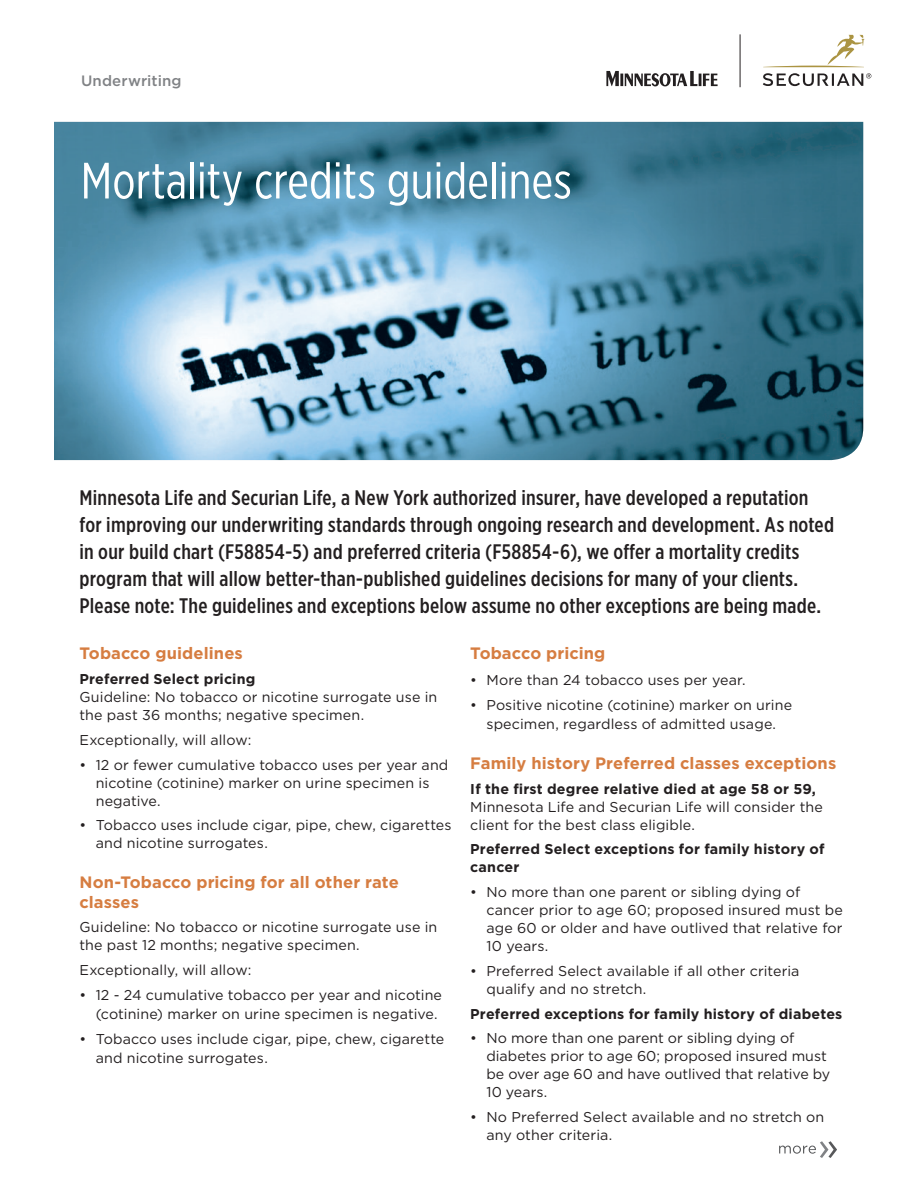
<style>
.page{position:relative;width:918px;height:1188px;background:#fff}
.page>*{position:absolute;margin:0;border:0;box-sizing:border-box;transform-origin:0 0}
.t1{font:51px "Gotham X Narrow";color:#fff}
.t2{font:500 21px/27px "Gotham X Narrow";letter-spacing:.015em;color:#231f20}
.t3{font:700 16.5px/19.5px "Gotham";letter-spacing:.005em;color:#d67d41}
.t4{font:500 15px "Gotham";letter-spacing:.01em;color:#808285}
.t5{font:14.25px/18px "Gotham";letter-spacing:.005em;color:#231f20}
.t6{font:700 14.25px/18px "Gotham";letter-spacing:.01em;color:#231f20}
</style>
<div class="page">
<img style="left:54px;top:122px;width:809px;height:338px">
<svg style="left:779px;top:1141px;width:58px;height:17px"></svg>
<hr style="left:740px;top:34px;width:1px;height:53px;background:#231f20">
<svg style="left:763px;top:73px;width:108px;height:13px"></svg>
<svg style="left:763px;top:35px;width:101px;height:32px"></svg>
<svg style="left:606px;top:71px;width:112px;height:15px"></svg>
<p class="t4" style="left:81px;top:71px;width:102px">Underwriting</p>
<h1 class="t1" style="left:81px;top:150px;width:492px">Mortality credits guidelines</h1>
<p class="t2" style="left:80px;top:484px;width:756px">Minnesota Life and Securian Life, a New York authorized insurer, have developed a reputation for improving our underwriting standards through ongoing research and development. As noted in our build chart (F58854-5) and preferred criteria (F58854-6), we offer a mortality credits program that will allow better-than-published guidelines decisions for many of your clients.<br>Please note: The guidelines and exceptions below assume no other exceptions are being made.</p>
<p class="t3" style="left:80px;top:644px;width:165px">Tobacco guidelines</p>
<p class="t6" style="left:80px;top:670px;width:177px">Preferred Select pricing</p>
<p class="t5" style="left:80px;top:688px;width:359px">Guideline: No tobacco or nicotine surrogate use in the past 36 months; negative specimen.</p>
<p class="t5" style="left:80px;top:731px;width:174px">Exceptionally, will allow:</p>
<p class="t5" style="left:96px;top:755px;width:354px;text-indent:-16px">• 12 or fewer cumulative tobacco uses per year and nicotine (cotinine) marker on urine specimen is negative.</p>
<p class="t5" style="left:96px;top:816px;width:357px;text-indent:-16px">• Tobacco uses include cigar, pipe, chew, cigarettes and nicotine surrogates.</p>
<p class="t3" style="left:80px;top:873px;width:321px">Non-Tobacco pricing for all other rate classes</p>
<p class="t5" style="left:80px;top:918px;width:359px">Guideline: No tobacco or nicotine surrogate use in the past 12 months; negative specimen.</p>
<p class="t5" style="left:80px;top:961px;width:174px">Exceptionally, will allow:</p>
<p class="t5" style="left:96px;top:985px;width:348px;line-height:18.8px;text-indent:-16px">• 12 - 24 cumulative tobacco per year and nicotine (cotinine) marker on urine specimen is negative.</p>
<p class="t5" style="left:96px;top:1029px;width:350px;line-height:18.8px;text-indent:-16px">• Tobacco uses include cigar, pipe, chew, cigarette and nicotine surrogates.</p>
<p class="t3" style="left:470px;top:644px;width:137px">Tobacco pricing</p>
<p class="t5" style="left:470px;top:671px;width:277px">• More than 24 tobacco uses per year.</p>
<p class="t5" style="left:470px;top:696px;width:323px;line-height:18.8px;text-align:center">• Positive nicotine (cotinine) marker on urine specimen, regardless of admitted usage.</p>
<p class="t3" style="left:470px;top:753px;width:368px">Family history Preferred classes exceptions</p>
<p class="t6" style="left:470px;top:780px;width:347px">If the first degree relative died at age 58 or 59,</p>
<p class="t5" style="left:470px;top:797px;width:354px">Minnesota Life and Securian Life will consider the client for the best class eligible.</p>
<p class="t6" style="left:470px;top:840px;width:356px">Preferred Select exceptions for family history of cancer</p>
<p class="t5" style="left:486px;top:883px;width:358px;text-indent:-16px">• No more than one parent or sibling dying of cancer prior to age 60; proposed insured must be age 60 or older and have outlived that relative for 10 years.</p>
<p class="t5" style="left:486px;top:962px;width:315px;text-indent:-16px">• Preferred Select available if all other criteria qualify and no stretch.</p>
<p class="t6" style="left:470px;top:1005px;width:374px">Preferred exceptions for family history of diabetes</p>
<p class="t5" style="left:486px;top:1029px;width:345px;text-indent:-16px">• No more than one parent or sibling dying of diabetes prior to age 60; proposed insured must be over age 60 and have outlived that relative by 10 years.</p>
<p class="t5" style="left:486px;top:1108px;width:339px;text-indent:-16px">• No Preferred Select available and no stretch on any other criteria.</p>
</div>
